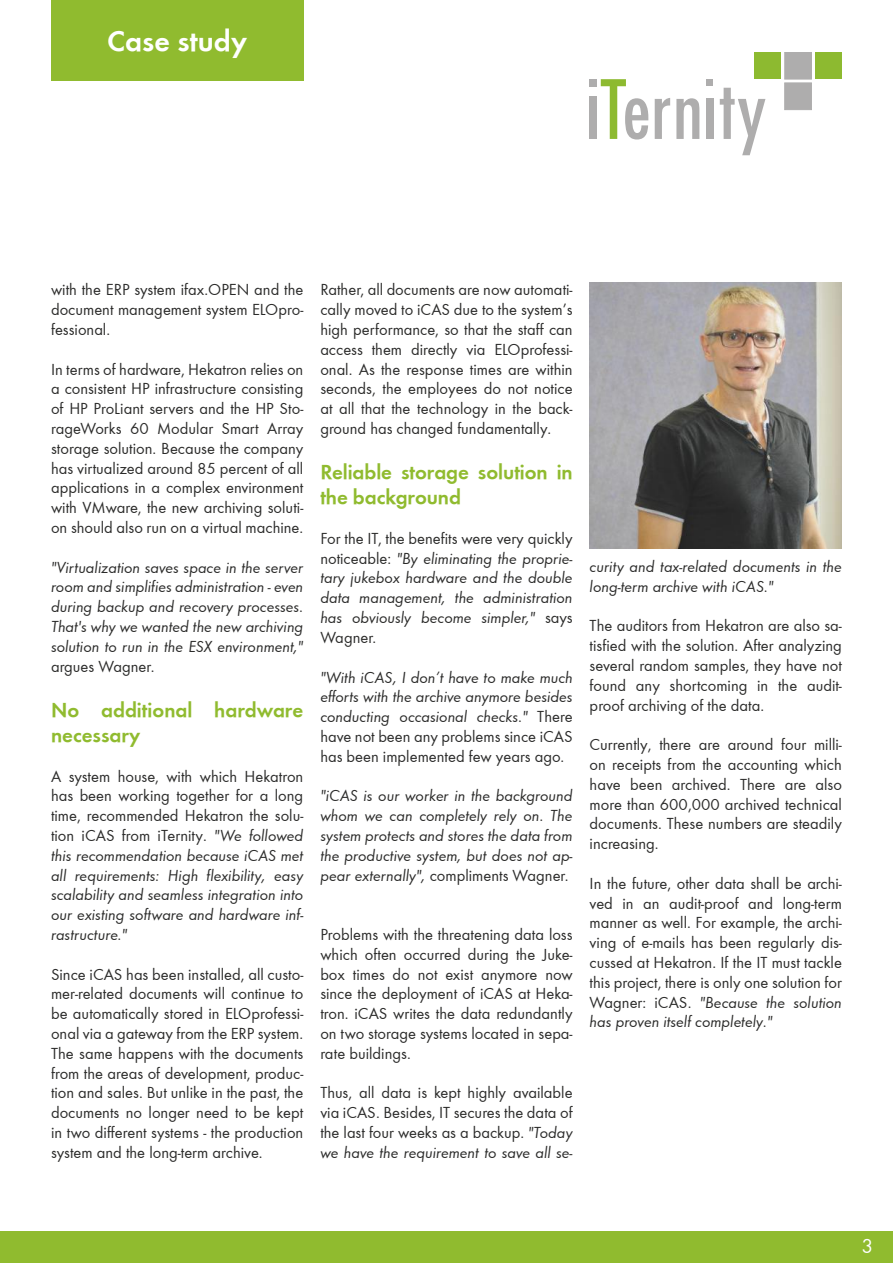
<style>
.page{position:relative;width:893px;height:1263px;background:#fff}
.page>*{position:absolute;margin:0;border:0;box-sizing:border-box;transform-origin:0 0}
.t1{font:30px "Function Demi";color:#fff}
.t2{font:21px/25.2px "Function Demi";letter-spacing:-.005em;color:#90bb2f}
.t3{font:21px "Function";color:#fff}
.t4{font:16.5px/19.8px "Function";color:#2b2b2a;text-align:justify}
.t5{font:italic 16.5px/19.8px "Function";color:#2b2b2a;text-align:justify}
.s1{font-style:normal}
.s2{font-style:italic}
</style>
<div class="page">
<img style="left:590px;top:282px;width:252px;height:267px">
<div style="left:590px;top:97px;width:7px;height:42px;background:#aeadad"></div>
<svg style="left:601px;top:79px;width:47px;height:61px"></svg>
<svg style="left:655px;top:98px;width:15px;height:41px"></svg>
<svg style="left:676px;top:98px;width:23px;height:41px"></svg>
<div style="left:706px;top:99px;width:8px;height:40px;background:#aeadad"></div>
<svg style="left:720px;top:88px;width:45px;height:67px"></svg>
<div style="left:590px;top:79px;width:7px;height:7px;background:#aeadad"></div>
<div style="left:706px;top:79px;width:7px;height:7px;background:#aeadad"></div>
<div style="left:785px;top:52px;width:26px;height:27px;background:#aeadad"></div>
<div style="left:784px;top:52px;width:28px;height:27px;border:1px solid #aeadad"></div>
<div style="left:754px;top:52px;width:27px;height:27px;background:#8dba30"></div>
<div style="left:815px;top:52px;width:27px;height:27px;background:#8dba30"></div>
<div style="left:784px;top:83px;width:28px;height:27px;background:#aeadad;border:1px solid #aeadad"></div>
<div style="left:51px;top:0;width:252px;height:81px;background:#90bb2f"></div>
<div style="left:0;top:1231px;width:893px;height:32px;background:#90bb2f"></div>
<h1 class="t1" style="left:107px;top:23px;width:142px">Case study</h1>
<p class="t4" style="left:51px;top:280px;width:254px">with the ERP system ifax.OPEN and the document management system ELOpro&shy;fessional.</p>
<p class="t4" style="left:51px;top:359px;width:254px">In terms of hardware, Hekatron relies on a consistent HP infrastructure consisting of HP ProLiant servers and the HP Sto&shy;rageWorks 60 Modular Smart Array storage solution. Because the company has virtualized around 85 percent of all applications in a complex environment with VMware, the new archiving soluti&shy;on should also run on a virtual machine.</p>
<p class="t5" style="left:51px;top:557px;width:254px">"Virtualization saves space in the server room and simplifies administration - even during backup and recovery processes.<br>That's why we wanted the new archiving solution to run in the ESX environment,"</p>
<p class="t4" style="left:51px;top:656px;width:105px">argues Wagner.</p>
<p class="t2" style="left:51px;top:697px;width:254px">No additional hardware necessary</p>
<p class="t5" style="left:51px;top:766px;width:254px"><span class="s1">A system house, with which Hekatron has been working together for a long time, recommended Hekatron the solu&shy;tion iCAS from iTernity.</span> "We followed this recommendation because iCAS met all requirements: High flexibility, easy scalability and seamless integration into our existing software and hardware inf&shy;rastructure."</p>
<p class="t4" style="left:51px;top:964px;width:254px">Since iCAS has been installed, all custo&shy;mer-related documents will continue to be automatically stored in ELOprofessi&shy;onal via a gateway from the ERP system.<br>The same happens with the documents from the areas of development, produc&shy;tion and sales. But unlike in the past, the documents no longer need to be kept in two different systems - the production system and the long-term archive.</p>
<p class="t4" style="left:320px;top:280px;width:254px">Rather, all documents are now automati&shy;cally moved to iCAS due to the system’s high performance, so that the staff can access them directly via ELOprofessi&shy;onal. As the response times are within seconds, the employees do not notice at all that the technology in the back&shy;ground has changed fundamentally.</p>
<p class="t2" style="left:320px;top:459px;width:254px">Reliable storage solution in the background</p>
<p class="t5" style="left:320px;top:529px;width:254px"><span class="s1">For the IT, the benefits were very quickly noticeable:</span> "By eliminating the proprie&shy;tary jukebox hardware and the double data management, the administration has obviously become simpler," <span class="s1">says Wagner.</span></p>
<p class="t5" style="left:320px;top:667px;width:254px">"With iCAS, I don’t have to make much efforts with the archive anymore besides conducting occasional checks." <span class="s1">There have not been any problems since iCAS has been implemented few years ago.</span></p>
<p class="t5" style="left:320px;top:786px;width:254px">"iCAS is our worker in the background whom we can completely rely on. The system protects and stores the data from the productive system, but does not ap&shy;pear externally", <span class="s1">compliments Wagner.</span></p>
<p class="t4" style="left:320px;top:925px;width:254px">Problems with the threatening data loss which often occurred during the Juke&shy;box times do not exist anymore now since the deployment of iCAS at Heka&shy;tron. iCAS writes the data redundantly on two storage systems located in sepa&shy;rate buildings.</p>
<p class="t4" style="left:320px;top:1083px;width:254px">Thus, all data is kept highly available via iCAS. Besides, IT secures the data of the last four weeks as a backup. <span class="s2">"Today we have the requirement to save all se-</span></p>
<p class="t5" style="left:590px;top:557px;width:254px">curity and tax-related documents in the long-term archive with iCAS."</p>
<p class="t4" style="left:590px;top:616px;width:254px">The auditors from Hekatron are also sa&shy;tisfied with the solution. After analyzing several random samples, they have not found any shortcoming in the audit&shy;proof archiving of the data.</p>
<p class="t4" style="left:590px;top:735px;width:254px">Currently, there are around four milli&shy;on receipts from the accounting which have been archived. There are also more than 600,000 archived technical documents. These numbers are steadily increasing.</p>
<p class="t4" style="left:590px;top:873px;width:254px">In the future, other data shall be archi&shy;ved in an audit-proof and long-term manner as well. For example, the archi&shy;ving of e-mails has been regularly dis&shy;cussed at Hekatron. If the IT must tackle this project, there is only one solution for Wagner: iCAS. <span class="s2">"Because the solution has proven itself completely."</span></p>
<p class="t3" style="left:861px;top:1234px;width:13px">3</p>
</div>
